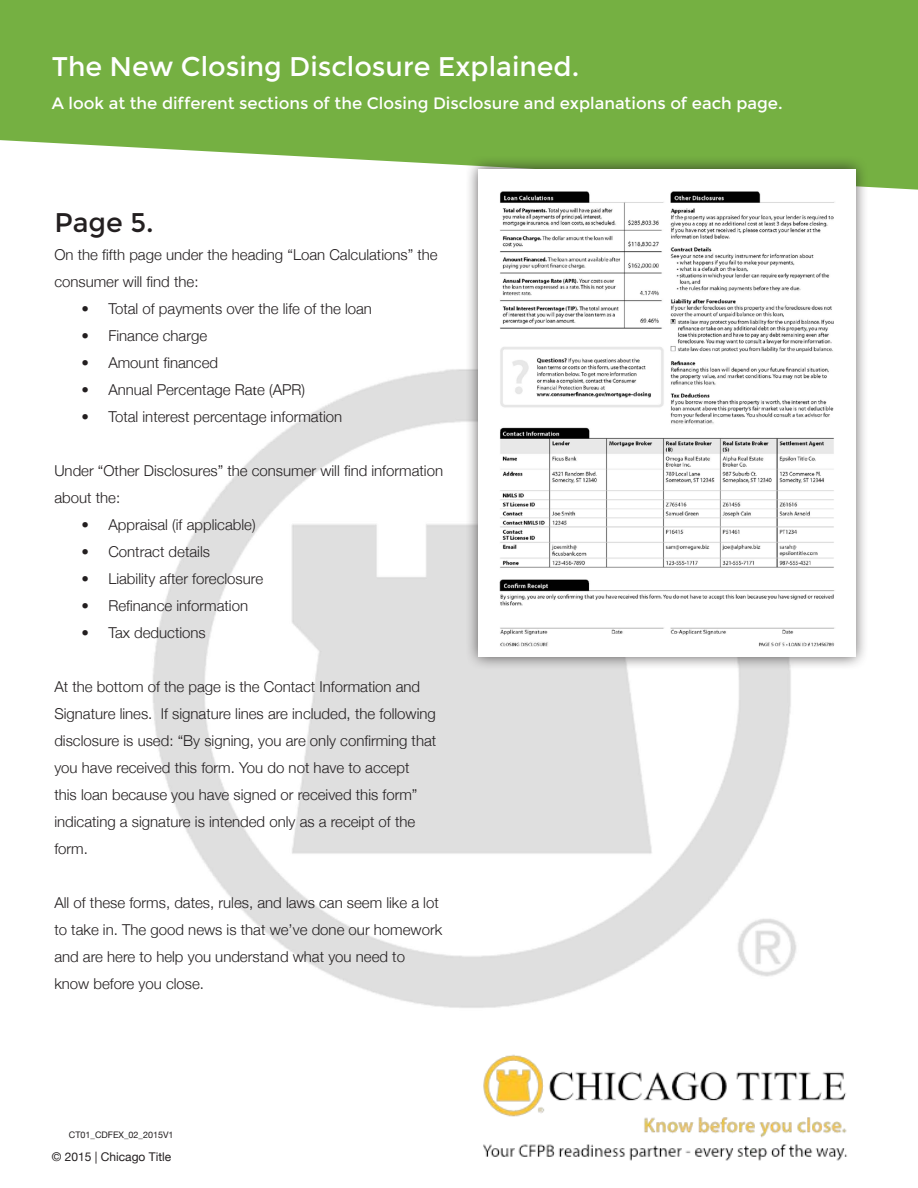
<style>
.page{position:relative;width:918px;height:1188px;background:#fff}
.page>*{position:absolute;margin:0;border:0;box-sizing:border-box;transform-origin:0 0}
.t1{font:27px "Montserrat";color:#fff}
.t2{font:27px "Montserrat";color:#231f20}
.t3{font:16.5px "Montserrat";color:#fff}
.t4{font:300 15px/27px "Helvetica Neue";color:#231f20}
.t5{font:12px "Helvetica Neue";color:#231f20}
.t6{font:9px "Helvetica Neue";color:#231f20}
.s1{font-family:"Minion Pro";font-weight:400}
</style>
<div class="page">
<img style="left:153px;top:369px;width:644px;height:639px">
<svg style="left:0;top:0;width:918px;height:190px;background:#84b856"></svg>
<div style="left:465px;top:156px;width:404px;height:514px;background:#231f20;opacity:.75"></div>
<img style="left:479px;top:169px;width:376px;height:488px">
<img style="left:483px;top:1054px;width:364px;height:107px">
<p class="t1" style="left:52px;top:50px;width:529px">The New Closing Disclosure Explained.</p>
<p class="t3" style="left:52px;top:93px;width:732px">A look at the different sections of the Closing Disclosure and explanations of each page.</p>
<p class="t2" style="left:55px;top:206px;width:100px">Page 5.</p>
<p class="t4" style="left:54px;top:240px;width:385px">On the fifth page under the heading “Loan Calculations” the consumer will find the:</p>
<p class="t4" style="left:81px;top:294px;width:292px">• Total of payments over the life of the loan</p>
<p class="t4" style="left:81px;top:321px;width:127px">• Finance charge</p>
<p class="t4" style="left:81px;top:348px;width:138px">• Amount financed</p>
<p class="t4" style="left:81px;top:375px;width:225px">• Annual Percentage Ra<span class="s1">t</span>e (APR)</p>
<p class="t4" style="left:81px;top:402px;width:262px">• Total interest percentage information</p>
<p class="t4" style="left:54px;top:456px;width:390px">Under “Other Disclosures” the consumer will find information about the:</p>
<p class="t4" style="left:81px;top:510px;width:176px">• Appraisal (if applicable)</p>
<p class="t4" style="left:81px;top:537px;width:130px">• Contract details</p>
<p class="t4" style="left:81px;top:564px;width:183px">• Liability after foreclosure</p>
<p class="t4" style="left:81px;top:591px;width:168px">• Refinance information</p>
<p class="t4" style="left:81px;top:618px;width:126px">• Tax deductions</p>
<p class="t4" style="left:54px;top:672px;width:384px">At the bottom of the page is the Contact Information and Signature lines. If signature lines are included, the following disclosure is used: “By signing, you are only confirming that you have received this form. You do not have to accept<br>this loan because you have signed or received this form” indicating a signature is intended only as a receipt of the form.</p>
<p class="t4" style="left:54px;top:888px;width:389px">All of these forms, dates, rules, and laws can seem like a lot to take in. The good news is that we’ve done our homework and are here to help you understand what you need to know before you close.</p>
<p class="t6" style="left:69px;top:1129px;width:106px">CT01_CDFEX_02_2015V1</p>
<p class="t5" style="left:52px;top:1148px;width:121px">© 2015 | Chicago Title</p>
</div>
